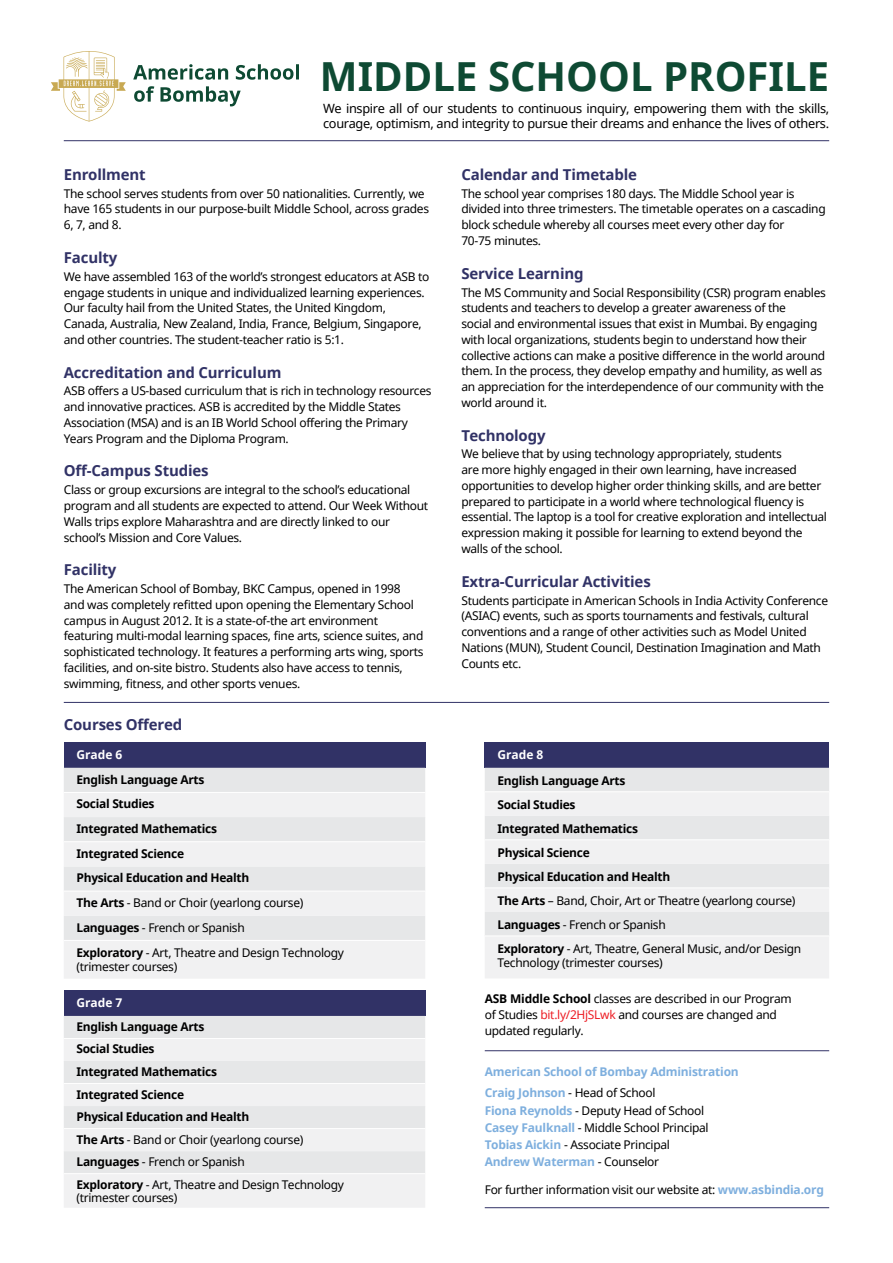
<style>
.page{position:relative;width:893px;height:1263px;background:#fff}
.page>*{position:absolute;margin:0;border:0;box-sizing:border-box;transform-origin:0 0}
.t1{font:700 40.05px "Noto Sans";color:#0e4a33}
.t2{font:700 15px "Noto Sans";letter-spacing:-.01em;color:#313266}
.t3{font:12.75px/15.8px "Noto Sans";letter-spacing:-.025em;color:#000}
.t4{font:12px/15.8px "Noto Sans";letter-spacing:-.025em;color:#000}
.t5{font:700 12px/24.8px "Noto Sans";letter-spacing:-.025em;color:#000}
.t6{font:700 12px/21.5px "Noto Sans";letter-spacing:-.015em;color:#7eafde}
.t7{font:700 12px "Noto Sans";color:#fff}
.s1{font-weight:400}
.s2{font-weight:700}
.s3{color:#ed1d24}
.s4{font-weight:400;color:#000}
.s5{font-weight:700;color:#7eafde}
</style>
<div class="page">
<svg style="left:51px;top:51px;width:75px;height:71px"></svg>
<svg style="left:134px;top:86px;width:107px;height:20px"></svg>
<svg style="left:133px;top:64px;width:166px;height:16px"></svg>
<div style="left:64px;top:742px;width:361px;height:26px;background:#313266"></div>
<div style="left:64px;top:768px;width:361px;height:24px;background:#e6e7e8"></div>
<svg style="left:64px;top:793px;width:361px;height:185px;fill:#f1f1f2"></svg>
<hr style="left:64px;top:841px;width:361px;height:1px;background:#fff">
<hr style="left:64px;top:891px;width:361px;height:1px;background:#fff">
<hr style="left:64px;top:940px;width:361px;height:1px;background:#fff">
<div style="left:64px;top:990px;width:361px;height:26px;background:#313266"></div>
<div style="left:64px;top:1016px;width:361px;height:22px;background:#e6e7e8"></div>
<svg style="left:64px;top:1039px;width:361px;height:169px;fill:#f1f1f2"></svg>
<hr style="left:64px;top:1083px;width:361px;height:1px;background:#fff">
<hr style="left:64px;top:1128px;width:361px;height:1px;background:#fff">
<hr style="left:64px;top:1173px;width:361px;height:1px;background:#fff">
<div style="left:485px;top:742px;width:344px;height:26px;background:#313266"></div>
<div style="left:485px;top:768px;width:344px;height:23px;background:#e6e7e8"></div>
<svg style="left:485px;top:793px;width:344px;height:185px;fill:#f1f1f2"></svg>
<hr style="left:485px;top:839px;width:344px;height:1px;background:#fff">
<hr style="left:485px;top:887px;width:344px;height:1px;background:#fff">
<hr style="left:485px;top:935px;width:344px;height:1px;background:#fff">
<hr style="left:64px;top:702px;width:765px;height:1px;background:#313266">
<hr style="left:64px;top:140px;width:765px;height:1px;background:#313266">
<hr style="left:485px;top:1050px;width:344px;height:1px;background:#313266">
<hr style="left:485px;top:1207px;width:344px;height:1px;background:#313266">
<h1 class="t1" style="left:320px;top:48px;width:469px">MIDDLE School Profile</h1>
<p class="t3" style="left:323px;top:100px;width:508px">We inspire all of our students to continuous inquiry, empowering them with the skills, courage, optimism, and integrity to pursue their dreams and enhance the lives of others.</p>
<p class="t2" style="left:64px;top:164px;width:83px">Enrollment</p>
<p class="t4" style="left:64px;top:185px;width:367px">The school serves students from over 50 nationalities. Currently, we have 165 students in our purpose-built Middle School, across grades<br>6, 7, and 8.</p>
<p class="t2" style="left:64px;top:247px;width:55px">Faculty</p>
<p class="t4" style="left:64px;top:268px;width:367px">We have assembled 163 of the world’s strongest educators at ASB to engage students in unique and individualized learning experiences.<br>Our faculty hail from the United States, the United Kingdom, Canada, Australia, New Zealand, India, France, Belgium, Singapore, and other countries. The student-teacher ratio is 5:1.</p>
<p class="t2" style="left:64px;top:361px;width:219px">Accreditation and Curriculum</p>
<p class="t4" style="left:64px;top:383px;width:369px">ASB offers a US-based curriculum that is rich in technology resources and innovative practices. ASB is accredited by the Middle States Association (MSA) and is an IB World School offering the Primary Years Program and the Diploma Program.</p>
<p class="t2" style="left:64px;top:460px;width:146px">Off-Campus Studies</p>
<p class="t4" style="left:64px;top:482px;width:366px">Class or group excursions are integral to the school’s educational program and all students are expected to attend. Our Week Without Walls trips explore Maharashtra and are directly linked to our school’s Mission and Core Values.</p>
<p class="t2" style="left:64px;top:559px;width:54px">Facility</p>
<p class="t4" style="left:64px;top:581px;width:361px">The American School of Bombay, BKC Campus, opened in 1998 and was completely refitted upon opening the Elementary School campus in August 2012. It is a state-of-the art environment featuring multi-modal learning spaces, fine arts, science suites, and sophisticated technology. It features a performing arts wing, sports facilities, and on-site bistro. Students also have access to tennis, swimming, fitness, and other sports venues.</p>
<p class="t2" style="left:64px;top:714px;width:120px">Courses Offered</p>
<p class="t7" style="left:77px;top:746px;width:47px">Grade 6</p>
<p class="t5" style="left:77px;top:767px;width:269px">English Language Arts<br>Social Studies<br>Integrated Mathematics<br>Integrated Science<br>Physical Education and Health<br>The Arts <span class="s1">- Band or Choir (yearlong course)<br></span>Languages <span class="s1">- French or Spanish<br></span>Exploratory <span class="s1">- Art, Theatre and Design Technology</span></p>
<p class="t4" style="left:77px;top:958px;width:102px">(trimester courses)</p>
<p class="t7" style="left:77px;top:995px;width:47px">Grade 7</p>
<p class="t5" style="left:77px;top:1015px;width:269px;line-height:22.5px">English Language Arts<br>Social Studies<br>Integrated Mathematics<br>Integrated Science<br>Physical Education and Health<br>The Arts <span class="s1">- Band or Choir (yearlong course)<br></span>Languages <span class="s1">- French or Spanish<br></span>Exploratory <span class="s1">- Art, Theatre and Design Technology</span></p>
<p class="t4" style="left:77px;top:1189px;width:102px">(trimester courses)</p>
<p class="t2" style="left:461px;top:164px;width:177px">Calendar and Timetable</p>
<p class="t4" style="left:461px;top:185px;width:366px">The school year comprises 180 days. The Middle School year is divided into three trimesters. The timetable operates on a cascading block schedule whereby all courses meet every other day for<br>70-75 minutes.</p>
<p class="t2" style="left:461px;top:263px;width:124px">Service Learning</p>
<p class="t4" style="left:461px;top:284px;width:366px">The MS Community and Social Responsibility (CSR) program enables students and teachers to develop a greater awareness of the<br>social and environmental issues that exist in Mumbai. By engaging with local organizations, students begin to understand how their collective actions can make a positive difference in the world around them. In the process, they develop empathy and humility, as well as an appreciation for the interdependence of our community with the world around it.</p>
<p class="t2" style="left:461px;top:424px;width:86px">Technology</p>
<p class="t4" style="left:461px;top:446px;width:367px">We believe that by using technology appropriately, students<br>are more highly engaged in their own learning, have increased opportunities to develop higher order thinking skills, and are better prepared to participate in a world where technological fluency is essential. The laptop is a tool for creative exploration and intellectual expression making it possible for learning to extend beyond the walls of the school.</p>
<p class="t2" style="left:461px;top:571px;width:191px">Extra-Curricular Activities</p>
<p class="t4" style="left:461px;top:592px;width:368px">Students participate in American Schools in India Activity Conference (ASIAC) events, such as sports tournaments and festivals, cultural conventions and a range of other activities such as Model United Nations (MUN), Student Council, Destination Imagination and Math Counts etc.</p>
<p class="t7" style="left:497px;top:746px;width:47px">Grade 8</p>
<p class="t5" style="left:497px;top:768px;width:305px;line-height:24px">English Language Arts<br>Social Studies<br>Integrated Mathematics<br>Physical Science<br>Physical Education and Health<br>The Arts <span class="s1">– Band, Choir, Art or Theatre (yearlong course)<br></span>Languages <span class="s1">- French or Spanish<br></span>Exploratory <span class="s1">- Art, Theatre, General Music, and/or Design</span></p>
<p class="t4" style="left:497px;top:954px;width:167px">Technology (trimester courses)</p>
<p class="t4" style="left:485px;top:991px;width:309px"><span class="s2">ASB Middle School</span> classes are described in our Program of Studies <span class="s3">bit.ly/2HjSLwk</span> and courses are changed and updated regularly.</p>
<p class="t6" style="left:485px;top:1060px;width:256px">American School of Bombay Administration<br>Craig Johnson <span class="s4">- Head of School</span></p>
<p class="t4" style="left:485px;top:1101px;width:225px;line-height:17.2px"><span class="s5">Fiona Reynolds</span> - Deputy Head of School <span class="s5">Casey Faulknall</span> - Middle School Principal <span class="s5">Tobias Aickin</span> - Associate Principal <span class="s5">Andrew Waterman</span> - Counselor</p>
<p class="t4" style="left:485px;top:1182px;width:341px">For further information visit our website at: <span class="s5">www.asbindia.org</span></p>
</div>
